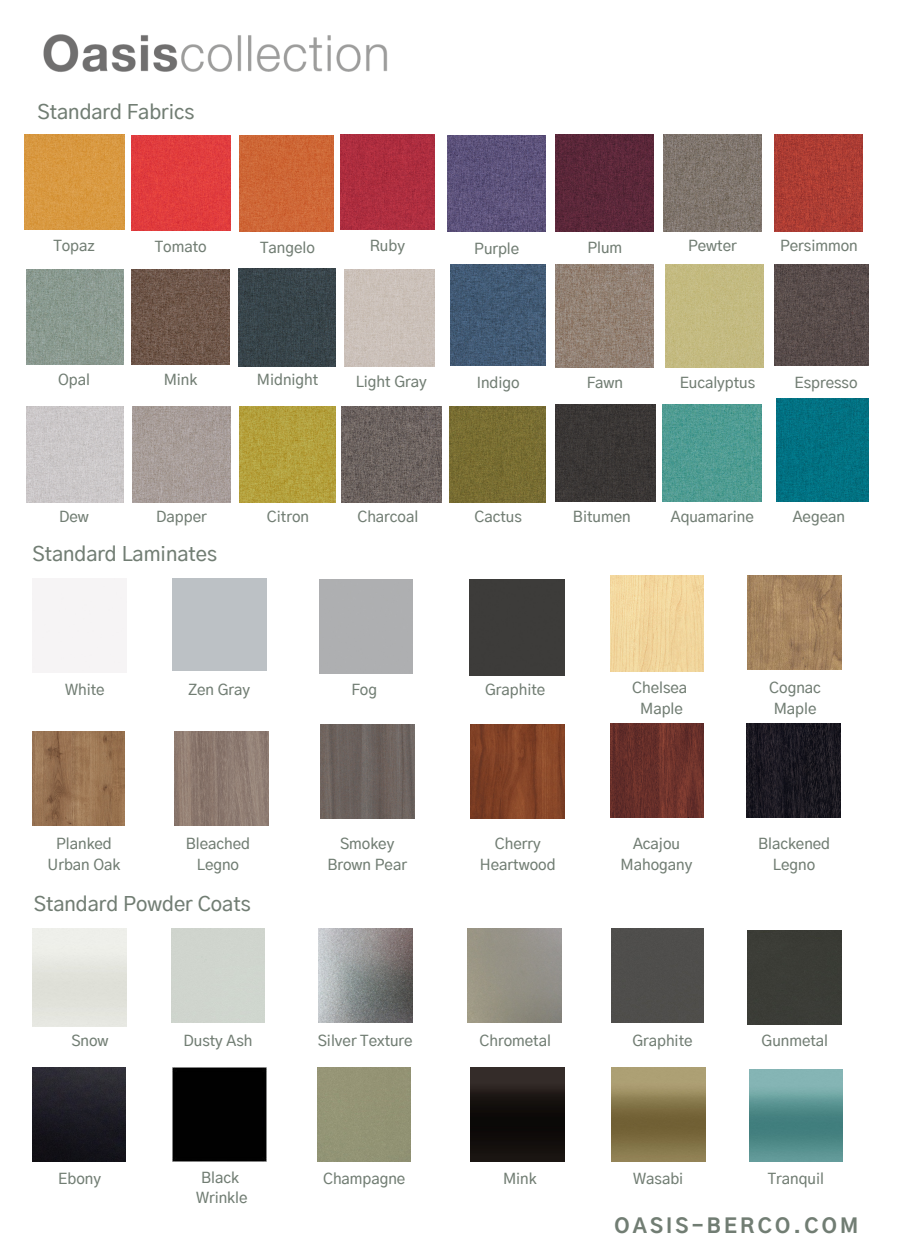
<style>
.page{position:relative;width:900px;height:1260px;background:#fff}
.page>*{position:absolute;margin:0;border:0;box-sizing:border-box;transform-origin:0 0}
.t1{font:500 20px "Gothic A1";color:#717d73}
.t2{font:800 20px "Gothic A1";letter-spacing:.16em;color:#717d73}
.t3{font:500 15px "Gothic A1";color:#717d73}
</style>
<div class="page">
<img style="left:43px;top:34px;width:345px;height:38px">
<div style="left:469px;top:579px;width:96px;height:96px;background:#3d3c3a"></div>
<img style="left:610px;top:575px;width:94px;height:96px">
<img style="left:748px;top:575px;width:93px;height:94px">
<img style="left:175px;top:731px;width:94px;height:94px">
<img style="left:320px;top:725px;width:94px;height:94px">
<img style="left:471px;top:725px;width:93px;height:94px">
<img style="left:610px;top:724px;width:94px;height:94px">
<img style="left:747px;top:724px;width:94px;height:94px">
<img style="left:318px;top:929px;width:94px;height:93px">
<img style="left:32px;top:1067px;width:93px;height:94px">
<div style="left:612px;top:929px;width:92px;height:93px;background:#4f4e4c"></div>
<div style="left:748px;top:930px;width:93px;height:94px;background:#3b3c36"></div>
<div style="left:172px;top:1067px;width:94px;height:94px;background:#010101"></div>
<img style="left:471px;top:1067px;width:93px;height:94px">
<img style="left:612px;top:1067px;width:94px;height:94px">
<img style="left:749px;top:1070px;width:94px;height:91px">
<img style="left:25px;top:134px;width:99px;height:96px">
<img style="left:132px;top:135px;width:99px;height:96px">
<img style="left:240px;top:136px;width:94px;height:95px">
<img style="left:341px;top:134px;width:93px;height:96px">
<img style="left:448px;top:136px;width:97px;height:95px">
<img style="left:556px;top:134px;width:97px;height:98px">
<img style="left:664px;top:134px;width:97px;height:98px">
<img style="left:774px;top:134px;width:88px;height:98px">
<img style="left:26px;top:269px;width:98px;height:96px">
<img style="left:132px;top:269px;width:97px;height:96px">
<img style="left:238px;top:269px;width:98px;height:97px">
<div style="left:344px;top:269px;width:90px;height:98px;background:#cbc1b9"></div>
<img style="left:450px;top:265px;width:96px;height:101px">
<img style="left:556px;top:265px;width:97px;height:103px">
<div style="left:666px;top:265px;width:97px;height:103px;background:#c3ba81"></div>
<img style="left:775px;top:265px;width:94px;height:101px">
<img style="left:133px;top:407px;width:97px;height:96px">
<img style="left:240px;top:407px;width:95px;height:96px">
<img style="left:26px;top:407px;width:98px;height:96px">
<img style="left:342px;top:407px;width:99px;height:96px">
<img style="left:450px;top:407px;width:95px;height:96px">
<img style="left:556px;top:404px;width:99px;height:98px">
<img style="left:663px;top:404px;width:99px;height:98px">
<img style="left:777px;top:398px;width:92px;height:103px">
<img style="left:32px;top:731px;width:92px;height:94px">
<p class="t1" style="left:38px;top:103px;width:158px">Standard Fabrics</p>
<p class="t3" style="left:53px;top:239px;width:43px">Topaz</p>
<p class="t3" style="left:155px;top:240px;width:53px">Tomato</p>
<p class="t3" style="left:260px;top:241px;width:56px">Tangelo</p>
<p class="t3" style="left:370px;top:239px;width:37px">Ruby</p>
<p class="t3" style="left:474px;top:242px;width:47px">Purple</p>
<p class="t3" style="left:587px;top:241px;width:36px">Plum</p>
<p class="t3" style="left:688px;top:239px;width:50px">Pewter</p>
<p class="t3" style="left:780px;top:239px;width:79px">Persimmon</p>
<p class="t3" style="left:58px;top:373px;width:33px">Opal</p>
<p class="t3" style="left:164px;top:373px;width:35px">Mink</p>
<p class="t3" style="left:257px;top:373px;width:63px">Midnight</p>
<p class="t3" style="left:356px;top:375px;width:73px">Light Gray</p>
<p class="t3" style="left:477px;top:376px;width:44px">Indigo</p>
<p class="t3" style="left:587px;top:376px;width:38px">Fawn</p>
<p class="t3" style="left:680px;top:376px;width:77px">Eucalyptus</p>
<p class="t3" style="left:795px;top:376px;width:65px">Espresso</p>
<p class="t3" style="left:59px;top:510px;width:31px">Dew</p>
<p class="t3" style="left:156px;top:510px;width:52px">Dapper</p>
<p class="t3" style="left:267px;top:510px;width:44px">Citron</p>
<p class="t3" style="left:357px;top:510px;width:62px">Charcoal</p>
<p class="t3" style="left:475px;top:510px;width:49px">Cactus</p>
<p class="t3" style="left:671px;top:510px;width:85px">Aquamarine</p>
<p class="t3" style="left:573px;top:510px;width:59px">Bitumen</p>
<p class="t3" style="left:793px;top:510px;width:54px">Aegean</p>
<p class="t1" style="left:32px;top:545px;width:186px">Standard Laminates</p>
<p class="t3" style="left:65px;top:683px;width:41px">White</p>
<p class="t3" style="left:188px;top:683px;width:64px">Zen Gray</p>
<p class="t3" style="left:351px;top:683px;width:27px">Fog</p>
<p class="t3" style="left:485px;top:683px;width:62px">Graphite</p>
<p class="t3" style="left:632px;top:681px;width:57px">Chelsea</p>
<p class="t3" style="left:640px;top:702px;width:44px">Maple</p>
<p class="t3" style="left:769px;top:681px;width:53px">Cognac</p>
<p class="t3" style="left:774px;top:702px;width:44px">Maple</p>
<p class="t3" style="left:56px;top:837px;width:57px">Planked</p>
<p class="t3" style="left:48px;top:858px;width:74px">Urban Oak</p>
<p class="t3" style="left:186px;top:837px;width:66px">Bleached</p>
<p class="t3" style="left:197px;top:858px;width:44px">Legno</p>
<p class="t3" style="left:340px;top:837px;width:56px">Smokey</p>
<p class="t3" style="left:327px;top:858px;width:81px">Brown Pear</p>
<p class="t3" style="left:495px;top:837px;width:47px">Cherry</p>
<p class="t3" style="left:480px;top:858px;width:77px">Heartwood</p>
<p class="t3" style="left:633px;top:837px;width:48px">Acajou</p>
<p class="t3" style="left:621px;top:858px;width:73px">Mahogany</p>
<p class="t3" style="left:758px;top:837px;width:74px">Blackened</p>
<p class="t3" style="left:773px;top:858px;width:44px">Legno</p>
<p class="t1" style="left:34px;top:895px;width:219px">Standard Powder Coats</p>
<p class="t3" style="left:71px;top:1034px;width:39px">Snow</p>
<p class="t3" style="left:58px;top:1172px;width:44px">Ebony</p>
<p class="t3" style="left:183px;top:1034px;width:71px">Dusty Ash</p>
<p class="t3" style="left:318px;top:1034px;width:96px">Silver Texture</p>
<p class="t3" style="left:632px;top:1034px;width:62px">Graphite</p>
<p class="t3" style="left:762px;top:1034px;width:68px">Gunmetal</p>
<p class="t3" style="left:480px;top:1034px;width:73px">Chrometal</p>
<p class="t3" style="left:201px;top:1171px;width:39px">Black</p>
<p class="t3" style="left:196px;top:1191px;width:53px">Wrinkle</p>
<p class="t3" style="left:323px;top:1172px;width:84px">Champagne</p>
<p class="t3" style="left:503px;top:1172px;width:35px">Mink</p>
<p class="t3" style="left:633px;top:1172px;width:52px">Wasabi</p>
<p class="t3" style="left:768px;top:1172px;width:58px">Tranquil</p>
<p class="t2" style="left:614px;top:1217px;width:245px">OASIS-BERCO.COM</p>
</div>
